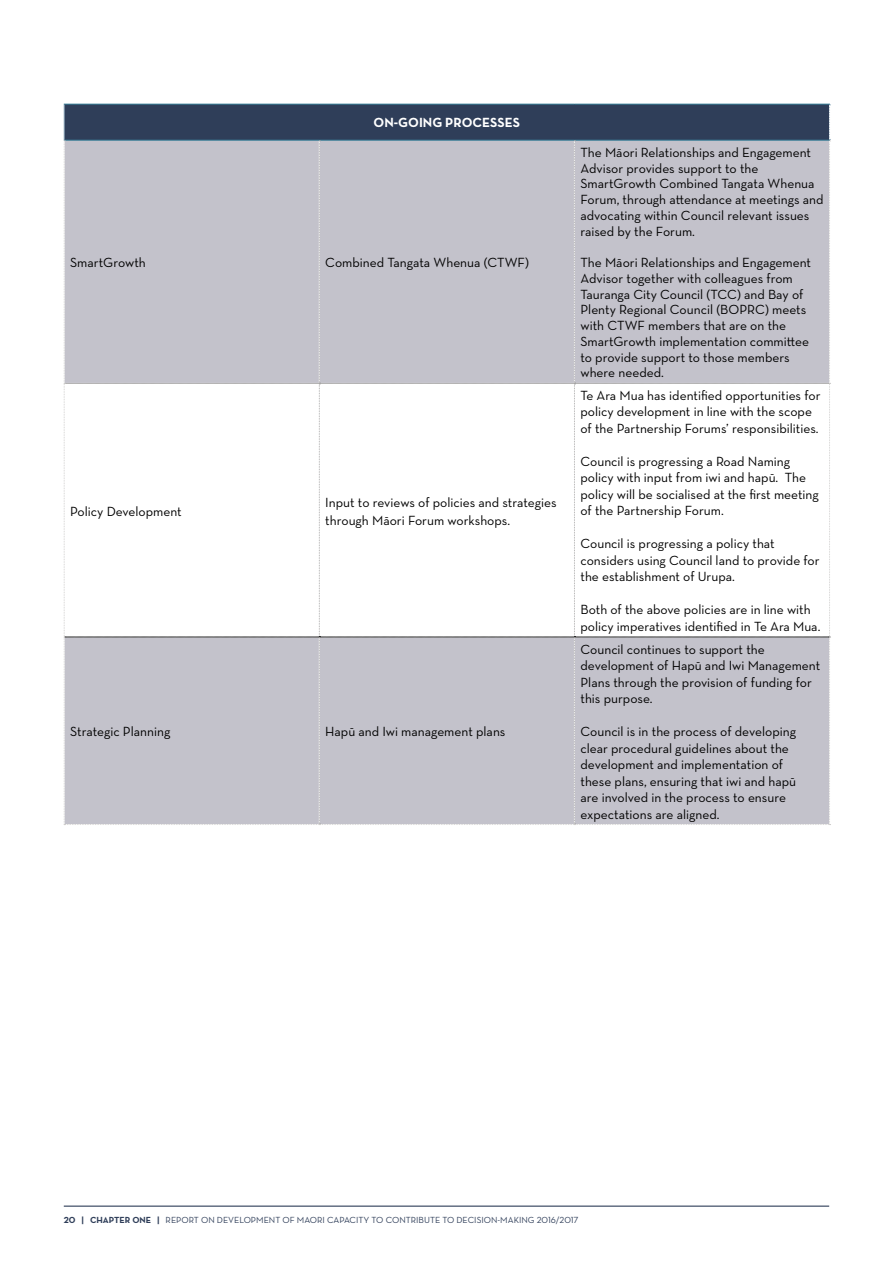
<style>
.page{position:relative;width:893px;height:1263px;background:#fff}
.page>*{position:absolute;margin:0;border:0;box-sizing:border-box;transform-origin:0 0}
.t1{font:13.5px/16.5px "Neutraface Text";color:#000}
.t2{font:700 13.5px "Neutraface Text";color:#fff}
.t3{font:9px "Neutraface Text";color:#2f3e59}
.s1{font-weight:700}
</style>
<div class="page">
<hr style="left:64px;top:1205px;width:765px;height:2px;background:#2f3e59">
<svg style="left:64px;top:104px;width:767px;height:721px"></svg>
<p class="t2" style="left:374px;top:114px;width:148px">ON-GOING PROCESSES</p>
<p class="t1" style="left:70px;top:254px;width:77px">SmartGrowth</p>
<p class="t1" style="left:325px;top:254px;width:205px">Combined Tangata Whenua (CTWF)</p>
<p class="t1" style="left:70px;top:502px;width:113px">Policy Development</p>
<p class="t1" style="left:325px;top:493px;width:233px;line-height:18px">Input to reviews of policies and strategies through Māori Forum workshops.</p>
<p class="t1" style="left:70px;top:723px;width:102px">Strategic Planning</p>
<p class="t1" style="left:325px;top:723px;width:182px">Hapū and Iwi management plans</p>
<p class="t1" style="left:580px;top:144px;width:245px;line-height:15.8px">The Māori Relationships and Engagement Advisor provides support to the SmartGrowth Combined Tangata Whenua Forum, through attendance at meetings and advocating within Council relevant issues raised by the Forum.</p>
<p class="t1" style="left:580px;top:254px;width:232px;line-height:15.8px">The Māori Relationships and Engagement Advisor together with colleagues from Tauranga City Council (TCC) and Bay of Plenty Regional Council (BOPRC) meets with CTWF members that are on the SmartGrowth implementation committee to provide support to those members where needed.</p>
<p class="t1" style="left:580px;top:387px;width:242px">Te Ara Mua has identified opportunities for policy development in line with the scope of the Partnership Forums’ responsibilities.</p>
<p class="t1" style="left:580px;top:453px;width:240px">Council is progressing a Road Naming policy with input from iwi and hapū. The policy will be socialised at the first meeting of the Partnership Forum.</p>
<p class="t1" style="left:580px;top:535px;width:241px">Council is progressing a policy that considers using Council land to provide for the establishment of Urupa.</p>
<p class="t1" style="left:580px;top:601px;width:241px">Both of the above policies are in line with policy imperatives identified in Te Ara Mua.</p>
<p class="t1" style="left:580px;top:640px;width:241px">Council continues to support the development of Hapū and Iwi Management<br>Plans through the provision of funding for this purpose.</p>
<p class="t1" style="left:580px;top:723px;width:217px">Council is in the process of developing clear procedural guidelines about the development and implementation of these plans, ensuring that iwi and hapū are involved in the process to ensure expectations are aligned.</p>
<p class="t3" style="left:64px;top:1214px;width:516px"><span class="s1">20 | CHAPTER ONE |</span> REPORT ON DEVELOPMENT OF MAORI CAPACITY TO CONTRIBUTE TO DECISION-MAKING 2016/2017</p>
</div>
